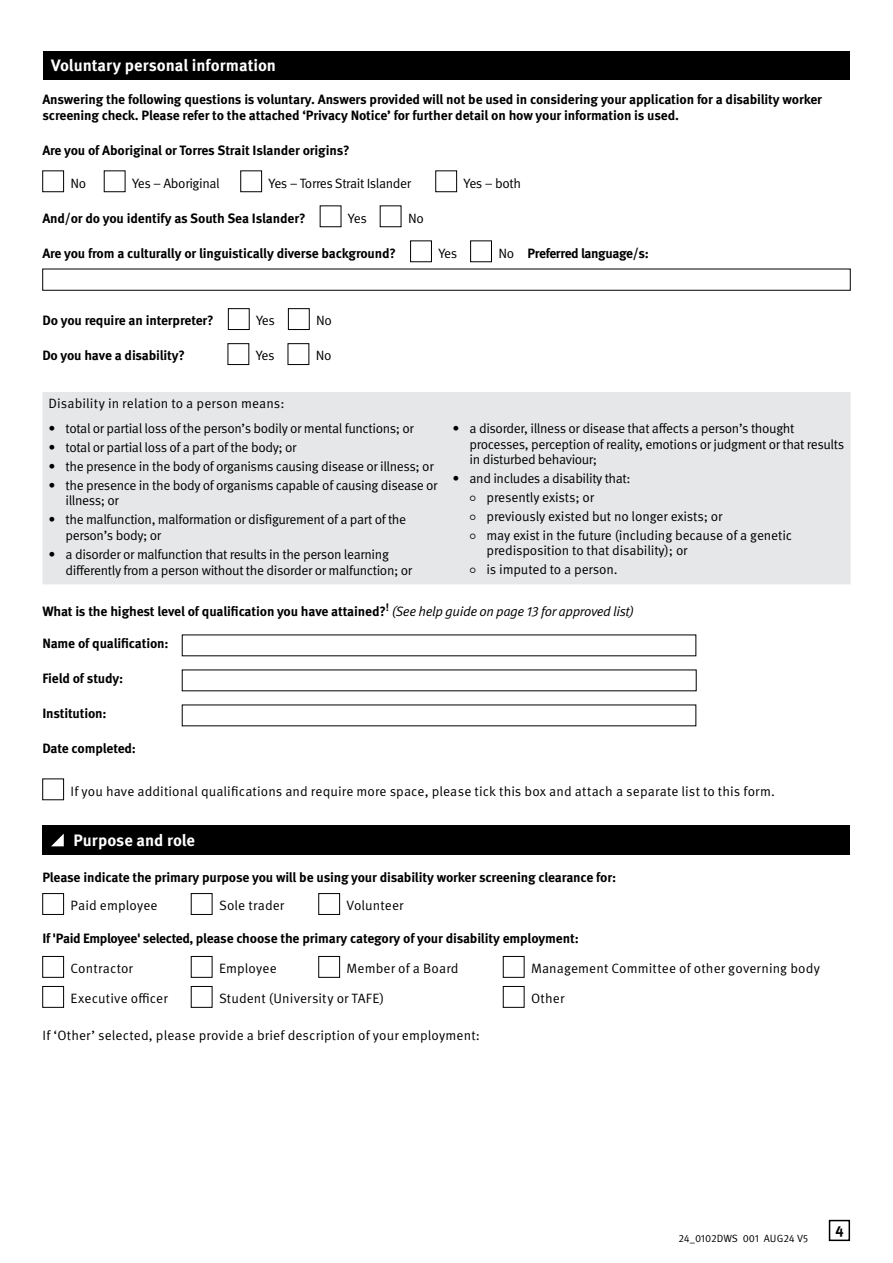
<style>
.page{position:relative;width:893px;height:1263px;background:#fff}
.page>*{position:absolute;margin:0;border:0;box-sizing:border-box;transform-origin:0 0}
.t1{font:700 16.5px "Meta OT";letter-spacing:-.005em;color:#fff}
.t2{font:700 15px "Meta OT";color:#000}
.t3{font:13.5px/15.8px "Meta OT Norm";letter-spacing:-.03em;color:#000}
.t4{font:700 13.5px/15.8px "Meta OT";letter-spacing:-.01em;color:#000}
.t5{font:13.5px "Meta OT Norm";letter-spacing:.005em;color:#000}
.t6{font:13.5px "Meta OT Norm";letter-spacing:.01em;color:#000}
.t7{font:13.5px/18.9px "Meta OT Norm";letter-spacing:-.01em;color:#000}
.t8{font:700 13.5px "Meta OT";letter-spacing:-.03em;color:#000}
.t9{font:10.5px "Meta OT Norm";color:#000}
.s1{font-family:"Meta OT Norm";font-weight:400}
.s2{font-family:"Meta OT Norm Ita";font-weight:400}
</style>
<div class="page">
<div style="left:829px;top:1220px;width:21px;height:21px;border:2px solid #000"></div>
<div style="left:43px;top:51px;width:806px;height:29px;background:#000"></div>
<div style="left:43px;top:171px;width:21px;height:21px;border:1px solid #000"></div>
<div style="left:241px;top:171px;width:21px;height:21px;border:1px solid #000"></div>
<div style="left:436px;top:171px;width:21px;height:21px;border:1px solid #000"></div>
<div style="left:410px;top:241px;width:22px;height:21px;border:1px solid #000"></div>
<div style="left:470px;top:241px;width:22px;height:21px;border:1px solid #000"></div>
<div style="left:228px;top:308px;width:21px;height:22px;border:1px solid #000"></div>
<div style="left:288px;top:308px;width:21px;height:22px;border:1px solid #000"></div>
<div style="left:228px;top:343px;width:21px;height:22px;border:1px solid #000"></div>
<div style="left:288px;top:343px;width:21px;height:22px;border:1px solid #000"></div>
<div style="left:43px;top:392px;width:807px;height:192px;background:#e6e7e8"></div>
<div style="left:43px;top:825px;width:807px;height:30px;background:#000"></div>
<svg style="left:51px;top:834px;width:13px;height:12px"></svg>
<div style="left:43px;top:893px;width:21px;height:22px;border:1px solid #000"></div>
<div style="left:191px;top:893px;width:21px;height:22px;border:1px solid #000"></div>
<div style="left:319px;top:893px;width:21px;height:22px;border:1px solid #000"></div>
<div style="left:43px;top:956px;width:21px;height:21px;border:1px solid #000"></div>
<div style="left:319px;top:956px;width:21px;height:21px;border:1px solid #000"></div>
<div style="left:43px;top:986px;width:21px;height:21px;border:1px solid #000"></div>
<svg style="left:470px;top:495px;width:6px;height:6px"></svg>
<svg style="left:470px;top:514px;width:6px;height:6px"></svg>
<svg style="left:470px;top:533px;width:6px;height:6px"></svg>
<svg style="left:470px;top:568px;width:6px;height:5px"></svg>
<p class="t1" style="left:51px;top:55px;width:227px">Voluntary personal information</p>
<p class="t4" style="left:43px;top:92px;width:781px">Answering the following questions is voluntary. Answers provided will not be used in considering your application for a disability worker screening check. Please refer to the attached ‘Privacy Notice’ for further detail on how your information is used.</p>
<p class="t4" style="left:43px;top:142px;width:309px">Are you of Aboriginal or Torres Strait Islander origins?</p>
<p class="t3" style="left:71px;top:175px;width:17px">No</p>
<p class="t3" style="left:132px;top:175px;width:89px">Yes – Aboriginal</p>
<p class="t3" style="left:269px;top:175px;width:144px">Yes – Torres Strait Islander</p>
<p class="t3" style="left:464px;top:175px;width:59px">Yes – both</p>
<p class="t4" style="left:43px;top:210px;width:265px">And/or do you identify as South Sea Islander?</p>
<p class="t3" style="left:348px;top:210px;width:20px">Yes</p>
<p class="t3" style="left:408px;top:210px;width:17px">No</p>
<p class="t4" style="left:43px;top:245px;width:355px">Are you from a culturally or linguistically diverse background?</p>
<p class="t3" style="left:438px;top:245px;width:20px">Yes</p>
<p class="t8" style="left:498px;top:244px;width:152px"><span class="s1">No</span> Preferred language/s:</p>
<p class="t4" style="left:43px;top:313px;width:173px">Do you require an interpreter?</p>
<p class="t3" style="left:256px;top:313px;width:20px">Yes</p>
<p class="t3" style="left:316px;top:313px;width:17px">No</p>
<p class="t4" style="left:43px;top:348px;width:144px">Do you have a disability?</p>
<p class="t3" style="left:256px;top:348px;width:20px">Yes</p>
<p class="t3" style="left:316px;top:348px;width:17px">No</p>
<p class="t5" style="left:49px;top:395px;width:237px">Disability in relation to a person means:</p>
<p class="t3" style="left:49px;top:420px;width:367px">• total or partial loss of the person’s bodily or mental functions; or</p>
<p class="t3" style="left:49px;top:439px;width:250px">• total or partial loss of a part of the body; or</p>
<p class="t3" style="left:49px;top:458px;width:387px">• the presence in the body of organisms causing disease or illness; or</p>
<p class="t3" style="left:66px;top:477px;width:374px;text-indent:-17px">• the presence in the body of organisms capable of causing disease or illness; or</p>
<p class="t3" style="left:66px;top:512px;width:342px;text-indent:-17px">• the malfunction, malformation or disfigurement of a part of the person’s body; or</p>
<p class="t3" style="left:66px;top:547px;width:348px;text-indent:-17px">• a disorder or malfunction that results in the person learning differently from a person without the disorder or malfunction; or</p>
<p class="t3" style="left:470px;top:420px;width:376px;text-indent:-17px">• a disorder, illness or disease that affects a person’s thought processes, perception of reality, emotions or judgment or that results in disturbed behaviour;</p>
<p class="t3" style="left:487px;top:469px;width:307px;line-height:18.8px;text-indent:-34px">• and includes a disability that:<br>presently exists; or<br>previously existed but no longer exists; or<br>may exist in the future (including because of a genetic</p>
<p class="t7" style="left:487px;top:541px;width:203px">predisposition to that disability); or is imputed to a person.</p>
<p class="t4" style="left:43px;top:603px;width:593px">What is the highest level of qualification you have attained?<sup>!</sup> <span class="s2">(See help guide on page 13 for approved list)</span></p>
<p class="t4" style="left:43px;top:636px;width:128px">Name of qualification:</p>
<p class="t4" style="left:43px;top:671px;width:82px">Field of study:</p>
<p class="t4" style="left:43px;top:706px;width:66px">Institution:</p>
<p class="t4" style="left:43px;top:741px;width:95px">Date completed:</p>
<p class="t5" style="left:71px;top:783px;width:706px">If you have additional qualifications and require more space, please tick this box and attach a separate list to this form.</p>
<p class="t1" style="left:73px;top:830px;width:123px">Purpose and role</p>
<p class="t4" style="left:43px;top:869px;width:575px">Please indicate the primary purpose you will be using your disability worker screening clearance for:</p>
<p class="t5" style="left:71px;top:897px;width:89px">Paid employee</p>
<p class="t5" style="left:219px;top:897px;width:67px">Sole trader</p>
<p class="t5" style="left:347px;top:897px;width:58px">Volunteer</p>
<p class="t4" style="left:43px;top:931px;width:538px">If 'Paid Employee' selected, please choose the primary category of your disability employment:</p>
<p class="t5" style="left:71px;top:960px;width:64px">Contractor</p>
<p class="t6" style="left:219px;top:960px;width:59px">Employee</p>
<p class="t6" style="left:347px;top:960px;width:114px">Member of a Board</p>
<p class="t6" style="left:531px;top:960px;width:290px">Management Committee of other governing body</p>
<p class="t6" style="left:71px;top:990px;width:99px">Executive officer</p>
<p class="t6" style="left:219px;top:990px;width:167px">Student (University or TAFE)</p>
<p class="t3" style="left:531px;top:991px;width:35px">Other</p>
<p class="t6" style="left:43px;top:1027px;width:439px">If ‘Other’ selected, please provide a brief description of your employment:</p>
<p class="t9" style="left:678px;top:1232px;width:132px">24_0102DWS 001 AUG24 V5</p>
<p class="t2" style="left:835px;top:1219px;width:10px">4</p>
</div>
